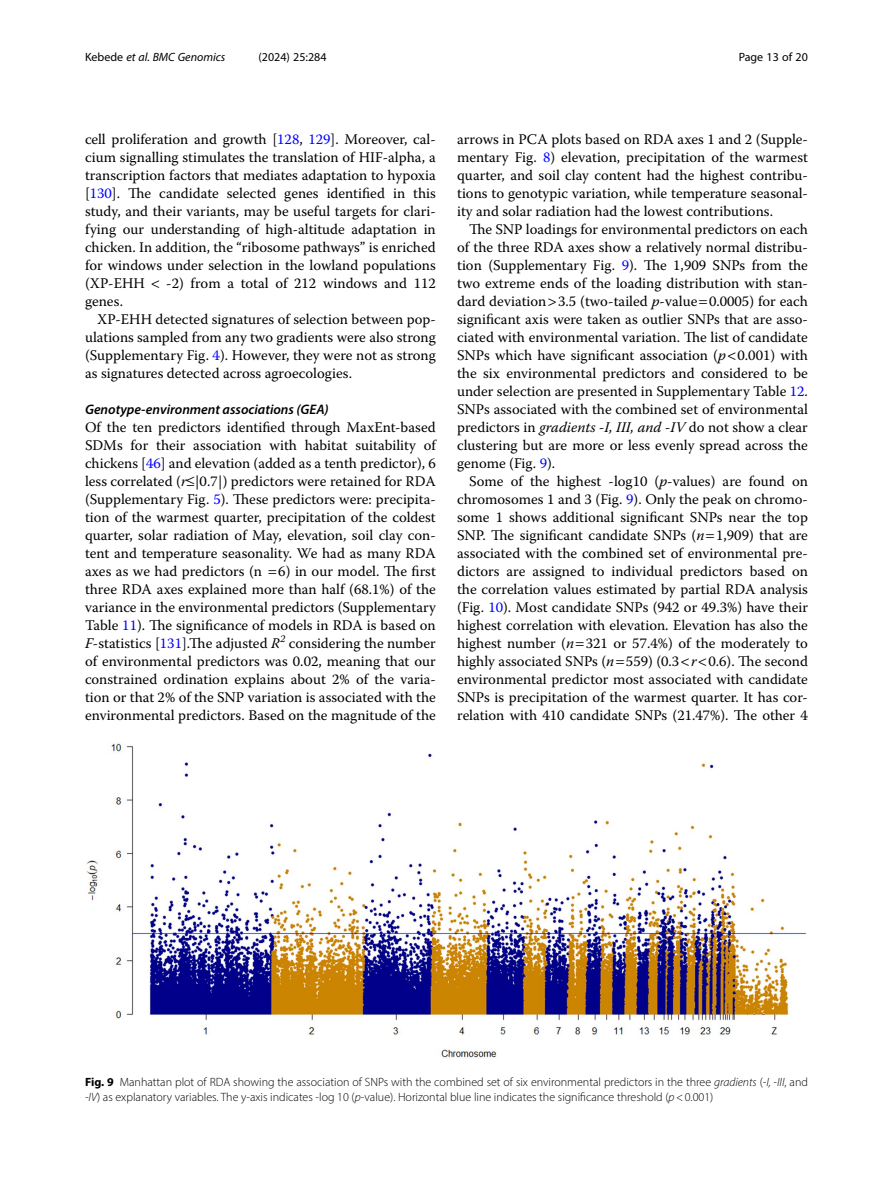
<style>
.page{position:relative;width:893px;height:1191px;background:#fff}
.page>*{position:absolute;margin:0;border:0;box-sizing:border-box;transform-origin:0 0}
.Body_Text{font:14.7px/18px "Warnock Pro";color:#000;text-align:justify}
.Body_Text_Indent{font:14.7px/18px "Warnock Pro";color:#000;text-align:justify}
.Head_3{font:italic 600 13.8px "Myriad Pro";color:#000}
.Figure_Caption{font:300 12px/15px "Myriad Pro";color:#000}
.t1{font:italic 12px "Myriad Pro";color:#000}
.t2{font:12px "Myriad Pro";color:#000}
.s1{font-style:normal}
.s2{color:#00f}
.s3{font-style:italic}
.s4{font-weight:700}
</style>
<div class="page">
<img style="left:86px;top:743px;width:722px;height:316px">
<p class="t1" style="left:85px;top:50px;width:142px"><span class="s1">Kebede</span> et al. BMC Genomics</p>
<p class="t2" style="left:259px;top:50px;width:70px">(2024) 25:284</p>
<p class="t2" style="left:739px;top:50px;width:71px">Page 13 of 20</p>
<p class="Body_Text" style="left:85px;top:130px;width:352px">cell proliferation and growth [<span class="s2">128</span>, <span class="s2">129</span>]. Moreover, cal&shy;cium signalling stimulates the translation of HIF-alpha, a transcription factors that mediates adaptation to hypoxia [<span class="s2">130</span>]. The candidate selected genes identified in this study, and their variants, may be useful targets for clari&shy;fying our understanding of high-altitude adaptation in chicken. In addition, the “ribosome pathways” is enriched for windows under selection in the lowland populations (XP-EHH</p>
<p class="Body_Text" style="left:166px;top:274px;width:271px">-2) from a total of 212 windows and 112</p>
<p class="Body_Text" style="left:85px;top:292px;width:40px">genes.</p>
<p class="Body_Text_Indent" style="left:85px;top:310px;width:352px;text-indent:12px">XP-EHH detected signatures of selection between pop&shy;ulations sampled from any two gradients were also strong (Supplementary Fig. <span class="s2">4</span>). However, they were not as strong as signatures detected across agroecologies.</p>
<p class="Head_3" style="left:85px;top:401px;width:245px">Genotype-environment associations (GEA)</p>
<p class="Body_Text" style="left:85px;top:418px;width:352px">Of the ten predictors identified through MaxEnt-based SDMs for their association with habitat suitability of chickens [<span class="s2">46</span>] and elevation (added as a tenth predictor), 6 less correlated (<span class="s3">r</span>≤|0.7|) predictors were retained for RDA (Supplementary Fig. <span class="s2">5</span>). These predictors were: precipita&shy;tion of the warmest quarter, precipitation of the coldest quarter, solar radiation of May, elevation, soil clay con&shy;tent and temperature seasonality. We had as many RDA axes as we had predictors (n 6) in our model. The first three RDA axes explained more than half (68.1%) of the variance in the environmental predictors (Supplementary Table <span class="s2">11</span>). The significance of models in RDA is based on <span class="s3">F</span>-statistics [<span class="s2">131</span>].The adjusted <span class="s3">R</span><sup>2</sup> considering the number of environmental predictors was 0.02, meaning that our constrained ordination explains about 2% of the varia&shy;tion or that 2% of the SNP variation is associated with the environmental predictors. Based on the magnitude of the</p>
<p class="Body_Text" style="left:457px;top:130px;width:352px">arrows in PCA plots based on RDA axes 1 and 2 (Supple&shy;mentary Fig. <span class="s2">8</span>) elevation, precipitation of the warmest quarter, and soil clay content had the highest contribu&shy;tions to genotypic variation, while temperature seasonal&shy;ity and solar radiation had the lowest contributions.</p>
<p class="Body_Text_Indent" style="left:457px;top:220px;width:352px;text-indent:12px">The SNP loadings for environmental predictors on each of the three RDA axes show a relatively normal distribu&shy;tion (Supplementary Fig. <span class="s2">9</span>). The 1,909 SNPs from the two extreme ends of the loading distribution with stan&shy;dard deviation 3.5 (two-tailed <span class="s3">p</span>-value 0.0005) for each significant axis were taken as outlier SNPs that are asso&shy;ciated with environmental variation. The list of candidate SNPs which have significant association (<span class="s3">p</span> 0.001) with the six environmental predictors and considered to be under selection are presented in Supplementary Table <span class="s2">12</span>.<br>SNPs associated with the combined set of environmental predictors in <span class="s3">gradients -I, III, and -IV</span> do not show a clear clustering but are more or less evenly spread across the genome (Fig. <span class="s2">9</span>).</p>
<p class="Body_Text_Indent" style="left:457px;top:472px;width:352px;text-indent:12px">Some of the highest -log10 (<span class="s3">p</span>-values) are found on chromosomes 1 and 3 (Fig. <span class="s2">9</span>). Only the peak on chromo&shy;some 1 shows additional significant SNPs near the top SNP. The significant candidate SNPs (<span class="s3">n</span> 1,909) that are associated with the combined set of environmental pre&shy;dictors are assigned to individual predictors based on the correlation values estimated by partial RDA analysis (Fig. <span class="s2">10</span>). Most candidate SNPs (942 or 49.3%) have their highest correlation with elevation. Elevation has also the highest number (<span class="s3">n</span> 321 or 57.4%) of the moderately to highly associated SNPs (<span class="s3">n</span> 559) (0.3 <span class="s3">r</span> 0.6). The second environmental predictor most associated with candidate SNPs is precipitation of the warmest quarter. It has cor&shy;relation with 410 candidate SNPs (21.47%). The other 4</p>
<p class="Figure_Caption" style="left:85px;top:1074px;width:724px"><span class="s4">Fig. 9</span> Manhattan plot of RDA showing the association of SNPs with the combined set of six environmental predictors in the three <span class="s3">gradients</span> (<span class="s3">-I, -III</span>, and <span class="s3">-IV</span>) as explanatory variables. The y-axis indicates -log 10 (<span class="s3">p-</span>value). Horizontal blue line indicates the significance threshold (<span class="s3">p</span>&lt;0.001)</p>
</div>
